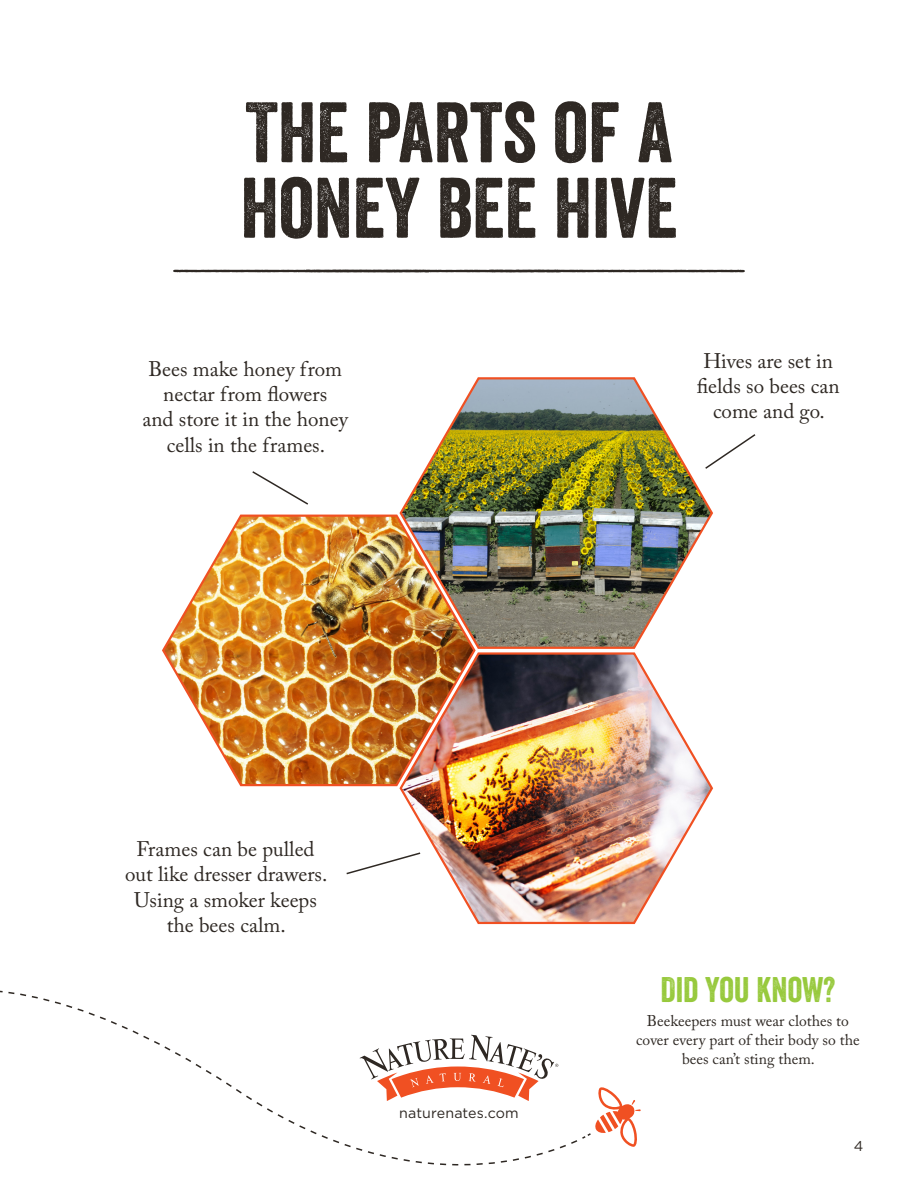
<style>
.page{position:relative;width:918px;height:1188px;background:#fff}
.page>*{position:absolute;margin:0;border:0;box-sizing:border-box;transform-origin:0 0}
.t1{font:82.8px/75.4px "Veneer";color:#2e2823}
.t2{font:34.5px "Veneer";color:#97c93c}
.t3{font:21px/25.2px "Adobe Caslon Pro";color:#2e2823;text-align:center}
.t4{font:15.6px/18.6px "Adobe Caslon Pro";color:#2e2823;text-align:center}
.t5{font:14.25px "Gotham";letter-spacing:.005em;color:#2e2823}
</style>
<div class="page">
<svg style="left:246px;top:1035px;width:395px;height:131px"></svg>
<svg style="left:173px;top:270px;width:572px;height:2px"></svg>
<img style="left:162px;top:514px;width:236px;height:273px">
<img style="left:398px;top:377px;width:315px;height:273px">
<img style="left:398px;top:650px;width:315px;height:275px">
<svg style="left:252px;top:471px;width:56px;height:34px"></svg>
<svg style="left:704px;top:433px;width:52px;height:37px"></svg>
<svg style="left:346px;top:851px;width:76px;height:24px"></svg>
<p class="t1" style="left:240px;top:94px;width:439px">THE PARTS OF A<br>HONEY BEE HIVE</p>
<p class="t3" style="left:143px;top:356px;width:207px">Bees make honey from nectar from flowers<br>and store it in the honey cells in the frames.</p>
<p class="t3" style="left:697px;top:348px;width:145px">Hives are set in fields so bees can come and go.</p>
<p class="t3" style="left:125px;top:836px;width:204px">Frames can be pulled out like dresser drawers.<br>Using a smoker keeps the bees calm.</p>
<p class="t5" style="left:399px;top:1105px;width:121px">naturenates.com</p>
<p class="t2" style="left:660px;top:968px;width:176px">DID YOU KNOW?</p>
<p class="t4" style="left:636px;top:1012px;width:225px">Beekeepers must wear clothes to cover every part of their body so the bees can’t sting them.</p>
<p class="t5" style="left:854px;top:1138px;width:11px">4</p>
</div>
